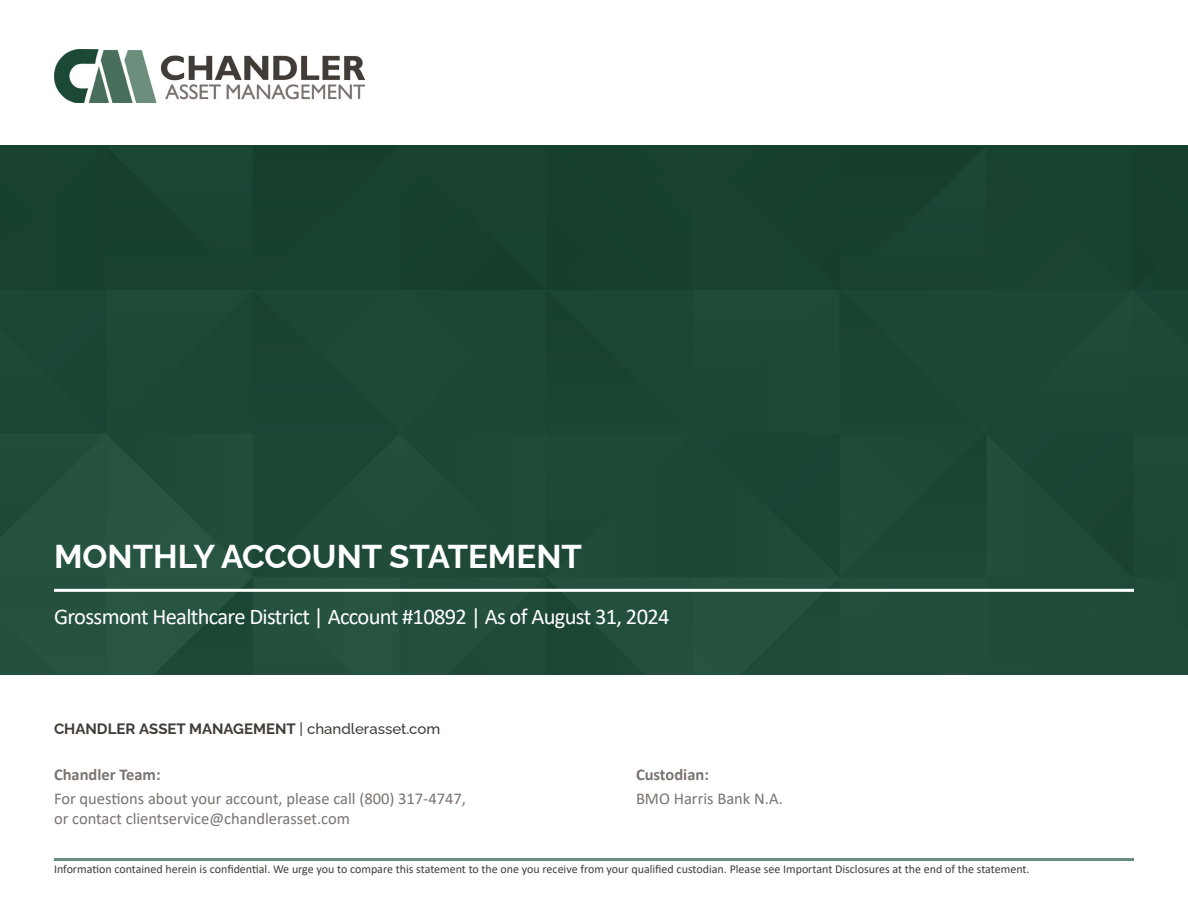
<style>
.page{position:relative;width:1188px;height:918px;background:#fff}
.page>*{position:absolute;margin:0;border:0;box-sizing:border-box;transform-origin:0 0}
.t1{font:700 33px "Raleway";color:#fff}
.t2{font:22.5px "Calibri";letter-spacing:-.03em;color:#fff}
.t3{font:16.5px/19.8px "Calibri";color:#7a736f}
.t4{font:700 16.5px "Calibri";color:#7a736f}
.t5{font:700 15px "Raleway";color:#413c38}
.Footnote{font:12px "Calibri";color:#413c38}
.s1{font-weight:500}
</style>
<div class="page">
<img style="left:0;top:146px;width:1188px;height:529px">
<img style="left:54px;top:50px;width:311px;height:53px">
<hr style="left:54px;top:589px;width:1080px;height:3px;background:#fff">
<hr style="left:54px;top:858px;width:1080px;height:3px;background:#6a8e7d">
<p class="t1" style="left:54px;top:531px;width:529px">MONTHLY ACCOUNT STATEMENT</p>
<p class="t2" style="left:54px;top:600px;width:617px">Grossmont Healthcare District | Account #10892 | As of August 31, 2024</p>
<p class="t5" style="left:54px;top:717px;width:388px">CHANDLER ASSET MANAGEMENT <span class="s1">| chandlerasset.com</span></p>
<p class="t4" style="left:54px;top:763px;width:108px">Chandler Team:</p>
<p class="t3" style="left:54px;top:789px;width:413px">For questions about your account, please call (800) 317-4747, or contact clientservice@chandlerasset.com</p>
<p class="t4" style="left:636px;top:763px;width:74px">Custodian:</p>
<p class="t3" style="left:636px;top:789px;width:148px">BMO Harris Bank N.A.</p>
<p class="Footnote" style="left:54px;top:861px;width:977px">Information contained herein is confidential. We urge you to compare this statement to the one you receive from your qualified custodian. Please see Important Disclosures at the end of the statement.</p>
</div>
